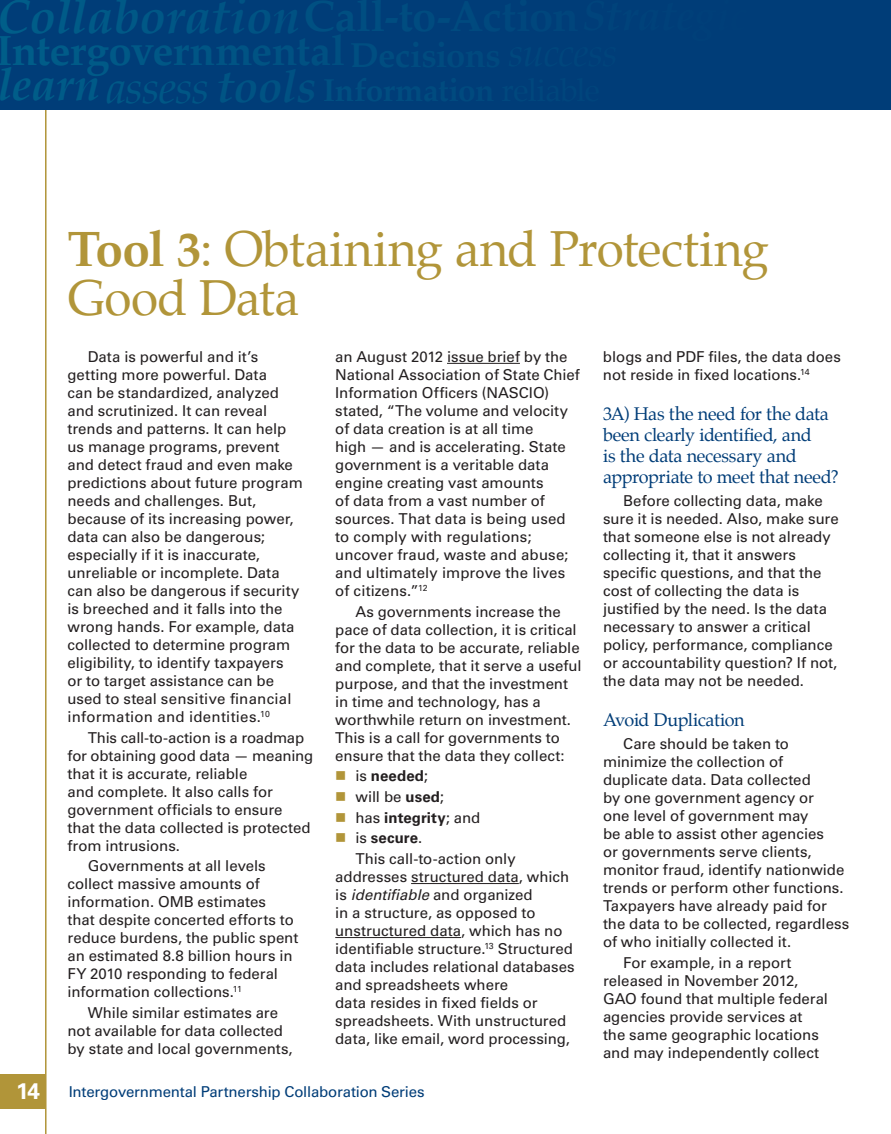
<style>
.page{position:relative;width:891px;height:1134px;background:#fff}
.page>*{position:absolute;margin:0;border:0;box-sizing:border-box;transform-origin:0 0}
.subhead_2012{font:49.5px/49.5px "Palatino";letter-spacing:-.015em;color:#b19539}
.t1{font:italic 700 45px "Palatino";letter-spacing:-.01em;color:#005f8a}
.t2{font:700 22.5px "Univers LT Std";color:#fff}
.subhead_level_2b{font:18px/21px "Palatino";letter-spacing:-.02em;color:#003d78}
.body{font:15px/18px "Univers LT Std";color:#231f20}
.t3{font:15px "Univers LT Std";letter-spacing:-.015em;color:#003d78}
.t4{font:700 15px "Univers LT Std";letter-spacing:.005em;color:#231f20}
.s1{font-weight:400}
.s2{font-weight:700}
.s3{font-style:italic}
</style>
<div class="page">
<hr style="left:45px;top:109px;width:2px;height:1025px;background:#b19539">
<div style="left:0;top:0;width:891px;height:110px;background:#003d78"></div>
<div style="left:0;top:1074px;width:46px;height:34px;background:#b19539"></div>
<hr style="left:447px;top:363px;width:73px;height:1px;background:#231f20">
<hr style="left:411px;top:883px;width:108px;height:1px;background:#231f20">
<hr style="left:335px;top:937px;width:126px;height:1px;background:#231f20">
<h2 class="t1" style="left:-3px;top:48px;width:321px">learn <span class="s1">assess</span> tools</h2>
<p class="subhead_2012" style="left:68px;top:224px;width:703px"><span class="s2">Tool 3</span>: Obtaining and Protecting<br>Good Data</p>
<p class="body" style="left:68px;top:348px;width:237px;text-indent:20px">Data is powerful and it’s getting more powerful. Data<br>can be standardized, analyzed and scrutinized. It can reveal trends and patterns. It can help us manage programs, prevent and detect fraud and even make predictions about future program needs and challenges. But, because of its increasing power, data can also be dangerous; especially if it is inaccurate, unreliable or incomplete. Data can also be dangerous if security is breeched and it falls into the wrong hands. For example, data collected to determine program eligibility, to identify taxpayers<br>or to target assistance can be used to steal sensitive financial information and identities.<sup>10</sup></p>
<p class="body" style="left:68px;top:728px;width:247px;text-indent:20px">This call-to-action is a roadmap for obtaining good data — meaning that it is accurate, reliable<br>and complete. It also calls for government officials to ensure that the data collected is protected from intrusions.</p>
<p class="body" style="left:68px;top:857px;width:232px;text-indent:20px">Governments at all levels collect massive amounts of information. OMB estimates<br>that despite concerted efforts to reduce burdens, the public spent an estimated 8.8 billion hours in<br>FY 2010 responding to federal information collections.<sup>11</sup></p>
<p class="body" style="left:68px;top:1004px;width:227px;text-indent:20px">While similar estimates are not available for data collected by state and local governments,</p>
<p class="body" style="left:335px;top:348px;width:246px">an August 2012 issue brief by the<br>National Association of State Chief<br>Information Officers (NASCIO) stated, “The volume and velocity of data creation is at all time<br>high — and is accelerating. State government is a veritable data engine creating vast amounts<br>of data from a vast number of sources. That data is being used to comply with regulations; uncover fraud, waste and abuse; and ultimately improve the lives of citizens.”<sup>12</sup></p>
<p class="body" style="left:335px;top:602px;width:248px;text-indent:20px">As governments increase the pace of data collection, it is critical for the data to be accurate, reliable and complete, that it serve a useful purpose, and that the investment in time and technology, has a worthwhile return on investment.<br>This is a call for governments to ensure that the data they collect:</p>
<p class="t4" style="left:356px;top:767px;width:74px"><span class="s1">is</span> needed<span class="s1">;</span></p>
<p class="body" style="left:356px;top:788px;width:90px">will be <span class="s2">used</span>;</p>
<p class="t4" style="left:355px;top:809px;width:126px"><span class="s1">has</span> integrity<span class="s1">; and</span></p>
<p class="t4" style="left:355px;top:829px;width:68px"><span class="s1">is</span> secure<span class="s1">.</span></p>
<p class="body" style="left:335px;top:850px;width:241px;text-indent:20px">This call-to-action only addresses structured data, which is <span class="s3">identifiable</span> and organized<br>in a structure, as opposed to unstructured data, which has no identifiable structure.<sup>13</sup> Structured data includes relational databases and spreadsheets where<br>data resides in fixed fields or spreadsheets. With unstructured data, like email, word processing,</p>
<p class="body" style="left:603px;top:348px;width:239px">blogs and PDF files, the data does not reside in fixed locations.<sup>14</sup></p>
<p class="subhead_level_2b" style="left:603px;top:403px;width:237px">3A) Has the need for the data been clearly identified, and<br>is the data necessary and appropriate to meet that need?</p>
<p class="body" style="left:603px;top:492px;width:237px;text-indent:20px">Before collecting data, make sure it is needed. Also, make sure that someone else is not already collecting it, that it answers specific questions, and that the cost of collecting the data is justified by the need. Is the data necessary to answer a critical policy, performance, compliance or accountability question? If not, the data may not be needed.</p>
<p class="subhead_level_2b" style="left:603px;top:709px;width:143px">Avoid Duplication</p>
<p class="body" style="left:603px;top:735px;width:248px;text-indent:20px">Care should be taken to minimize the collection of duplicate data. Data collected<br>by one government agency or<br>one level of government may<br>be able to assist other agencies<br>or governments serve clients, monitor fraud, identify nationwide trends or perform other functions.<br>Taxpayers have already paid for the data to be collected, regardless of who initially collected it.</p>
<p class="body" style="left:603px;top:954px;width:227px;text-indent:20px">For example, in a report released in November 2012,<br>GAO found that multiple federal agencies provide services at the same geographic locations and may independently collect</p>
<p class="t2" style="left:16px;top:1078px;width:25px">14</p>
<p class="t3" style="left:69px;top:1083px;width:357px">Intergovernmental Partnership Collaboration Series</p>
</div>
